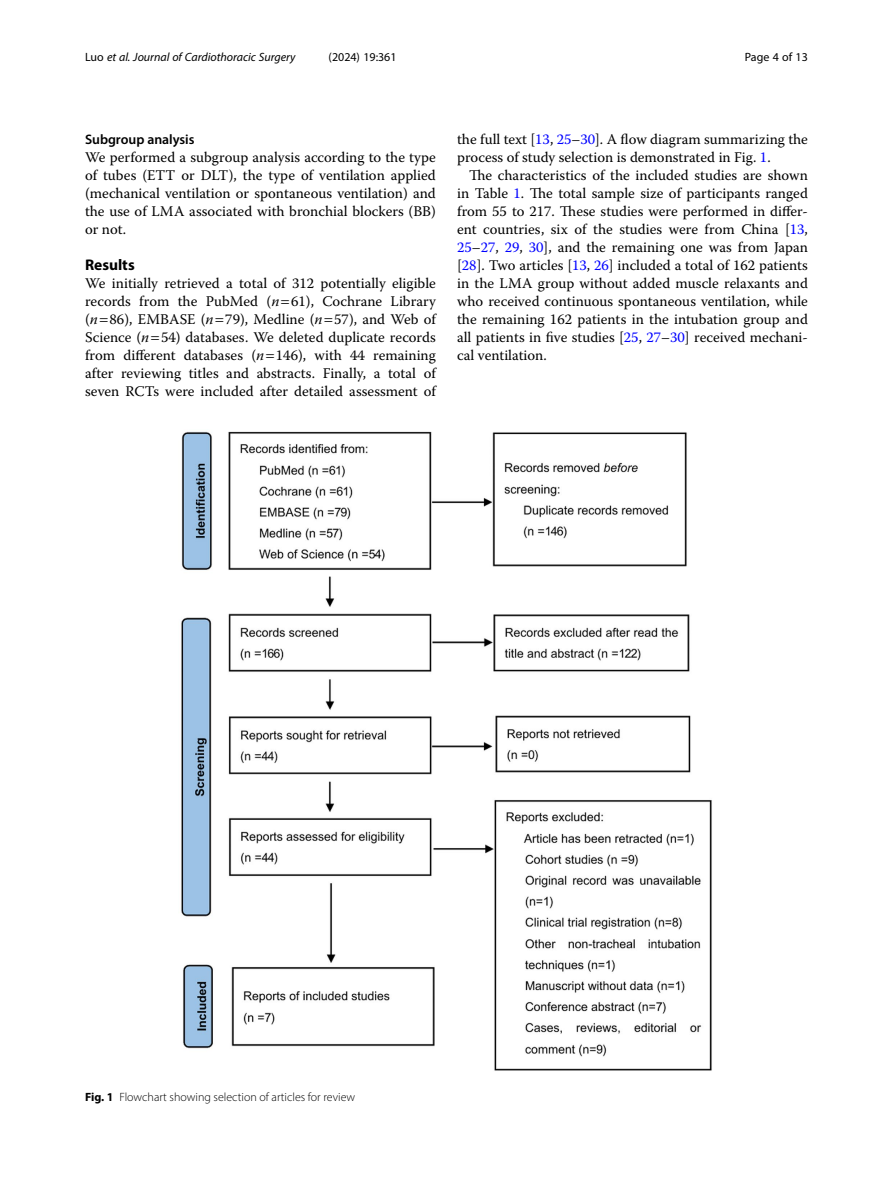
<style>
.page{position:relative;width:893px;height:1191px;background:#fff}
.page>*{position:absolute;margin:0;border:0;box-sizing:border-box;transform-origin:0 0}
.Head_1{font:700 15.45px "Myriad Pro";color:#000}
.Body_Text{font:14.7px/18px "Warnock Pro";color:#000;text-align:justify}
.Body_Text_Indent{font:14.7px/18px "Warnock Pro";color:#000;text-align:justify}
.Head_2{font:600 13.8px "Myriad Pro";color:#000}
.Figure_Caption{font:300 12px "Myriad Pro";color:#000}
.t1{font:italic 12px "Myriad Pro";color:#000}
.t2{font:12px "Myriad Pro";color:#000}
.s1{font-style:normal}
.s2{font-style:italic}
.s3{color:#00f}
.s4{font-weight:700}
</style>
<div class="page">
<img style="left:181px;top:431px;width:531px;height:640px">
<p class="t1" style="left:85px;top:50px;width:212px"><span class="s1">Luo</span> et al. Journal of Cardiothoracic Surgery</p>
<p class="t2" style="left:329px;top:50px;width:70px">(2024) 19:361</p>
<p class="t2" style="left:745px;top:50px;width:65px">Page 4 of 13</p>
<p class="Head_2" style="left:85px;top:131px;width:111px">Subgroup analysis</p>
<p class="Body_Text" style="left:85px;top:148px;width:352px">We performed a subgroup analysis according to the type of tubes (ETT or DLT), the type of ventilation applied (mechanical ventilation or spontaneous ventilation) and the use of LMA associated with bronchial blockers (BB) or not.</p>
<p class="Head_1" style="left:85px;top:255px;width:51px">Results</p>
<p class="Body_Text" style="left:85px;top:274px;width:352px">We initially retrieved a total of 312 potentially eligible records from the PubMed (<span class="s2">n</span> 61), Cochrane Library (<span class="s2">n</span> 86), EMBASE (<span class="s2">n</span> 79), Medline (<span class="s2">n</span> 57), and Web of Science (<span class="s2">n</span> 54) databases. We deleted duplicate records from different databases (<span class="s2">n</span> 146), with 44 remaining after reviewing titles and abstracts. Finally, a total of seven RCTs were included after detailed assessment of</p>
<p class="Body_Text" style="left:457px;top:130px;width:352px">the full text [<span class="s3">13</span>, <span class="s3">25</span>–<span class="s3">30</span>]. A flow diagram summarizing the process of study selection is demonstrated in Fig. <span class="s3">1</span>.</p>
<p class="Body_Text_Indent" style="left:457px;top:166px;width:352px;text-indent:12px">The characteristics of the included studies are shown in Table <span class="s3">1</span>. The total sample size of participants ranged from 55 to 217. These studies were performed in differ&shy;ent countries, six of the studies were from China [<span class="s3">13</span>, <span class="s3">25</span>–<span class="s3">27</span>, <span class="s3">29</span>, <span class="s3">30</span>], and the remaining one was from Japan [<span class="s3">28</span>]. Two articles [<span class="s3">13</span>, <span class="s3">26</span>] included a total of 162 patients in the LMA group without added muscle relaxants and who received continuous spontaneous ventilation, while the remaining 162 patients in the intubation group and all patients in five studies [<span class="s3">25</span>, <span class="s3">27</span>–<span class="s3">30</span>] received mechani&shy;cal ventilation.</p>
<p class="Figure_Caption" style="left:85px;top:1089px;width:272px"><span class="s4">Fig. 1</span> Flowchart showing selection of articles for review</p>
</div>
